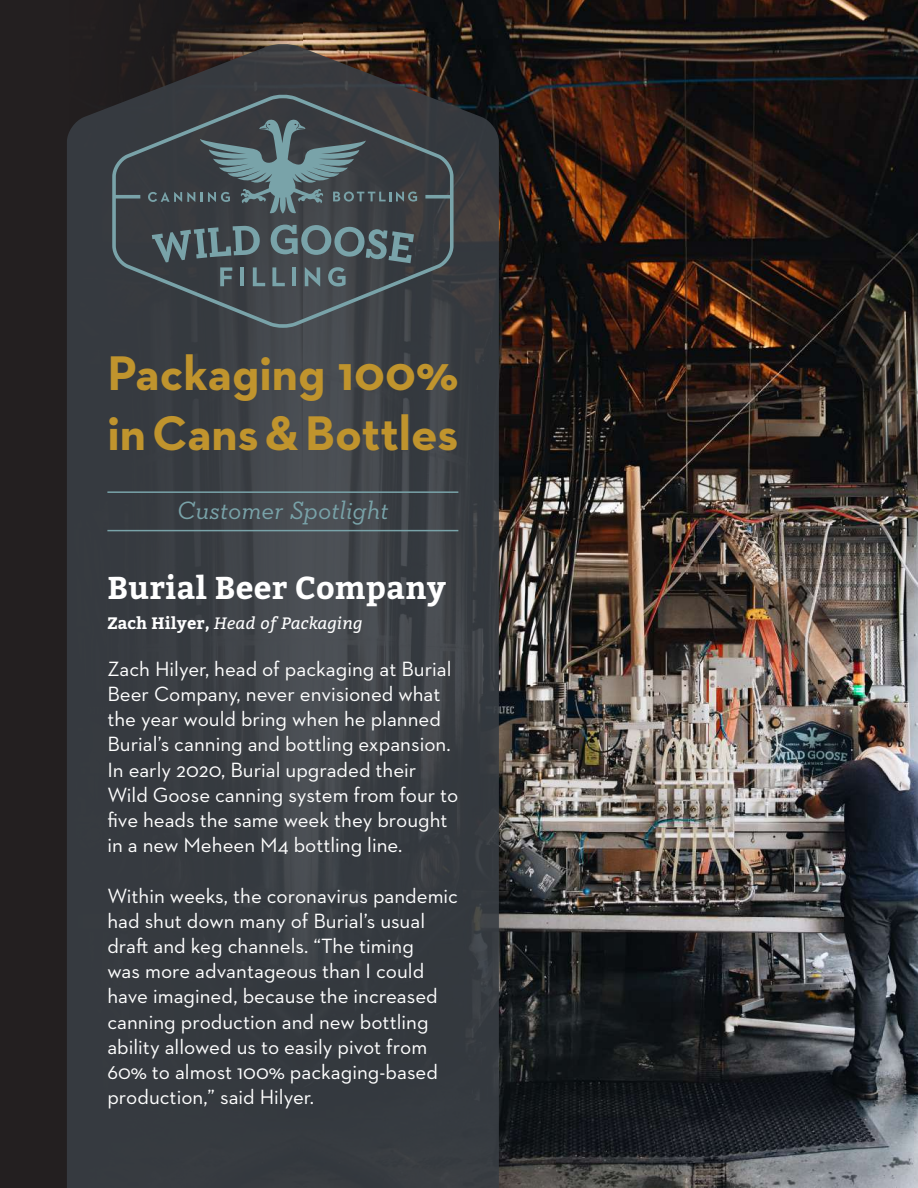
<style>
.page{position:relative;width:918px;height:1188px;background:#fff}
.page>*{position:absolute;margin:0;border:0;box-sizing:border-box;transform-origin:0 0}
.t1{font:700 49.5px/59.4px "Neutraface 2 Text";color:#c0942d}
.t2{font:700 31.5px "Bitter";letter-spacing:.01em;color:#fff}
.t3{font:italic 25.5px "Neutraface Slab Text";letter-spacing:.01em;color:#79a3a9}
.t4{font:21px/25.2px "Neutraface 2 Text";color:#fff}
.t5{font:italic 16.5px "Bitter";letter-spacing:.01em;color:#fff}
.s1{font-weight:700;font-style:normal}
</style>
<div class="page">
<img style="left:0;top:0;width:918px;height:1188px">
<svg style="left:67px;top:43px;width:432px;height:1145px;background:#393d42"></svg>
<svg style="left:112px;top:94px;width:342px;height:234px;background:#3e4448"></svg>
<svg style="left:152px;top:225px;width:113px;height:61px;background:#4a585d"></svg>
<svg style="left:271px;top:225px;width:143px;height:61px;background:#516065"></svg>
<svg style="left:148px;top:120px;width:269px;height:94px;background:#495559"></svg>
<hr style="left:107px;top:491px;width:351px;height:2px;background:#79a3a9">
<hr style="left:107px;top:530px;width:351px;height:1px;background:#79a3a9">
<h1 class="t1" style="left:107px;top:343px;width:353px">Packaging 100% in Cans &amp; Bottles</h1>
<p class="t3" style="left:177px;top:495px;width:213px">Customer Spotlight</p>
<h2 class="t2" style="left:107px;top:569px;width:340px">Burial Beer Company</h2>
<p class="t5" style="left:107px;top:611px;width:256px"><span class="s1">Zach Hilyer,</span> Head of Packaging</p>
<p class="t4" style="left:107px;top:656px;width:352px">Zach Hilyer, head of packaging at Burial Beer Company, never envisioned what the year would bring when he planned Burial’s canning and bottling expansion.<br>In early 2020, Burial upgraded their Wild Goose canning system from four to five heads the same week they brought in a new Meheen M4 bottling line.</p>
<p class="t4" style="left:107px;top:883px;width:352px">Within weeks, the coronavirus pandemic had shut down many of Burial’s usual draft and keg channels. “The timing<br>was more advantageous than I could have imagined, because the increased canning production and new bottling ability allowed us to easily pivot from 60% to almost 100% packaging-based production,” said Hilyer.</p>
</div>
